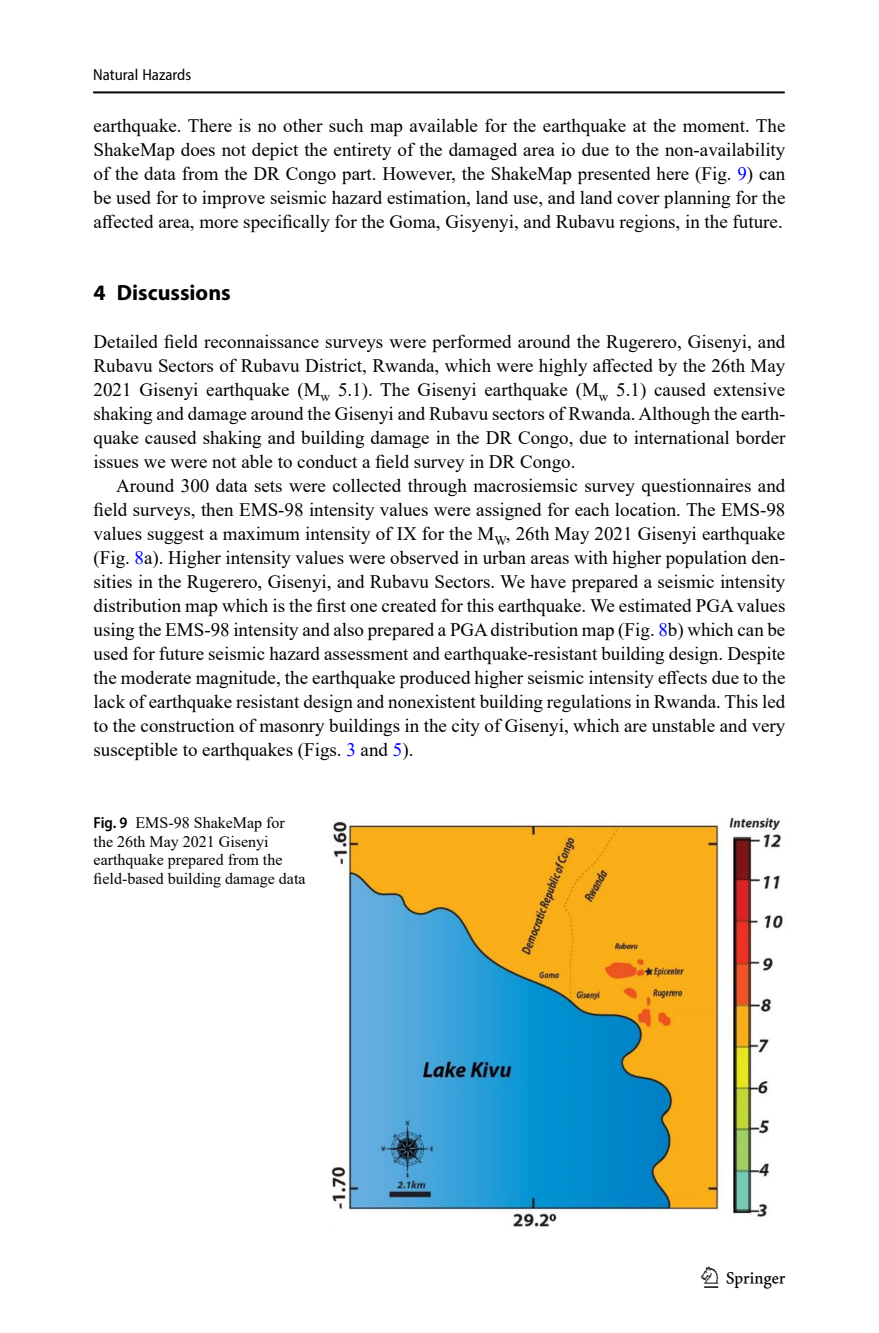
<style>
.page{position:relative;width:879px;height:1333px;background:#fff}
.page>*{position:absolute;margin:0;border:0;box-sizing:border-box;transform-origin:0 0}
.t1{font:30px "Springnew";color:#000}
.Head_1{font:700 22px "Myriad Pro";color:#000}
.Body_Text_Indent{font:19px/24px "Times New Roman";color:#000;text-align:justify}
.Body_Text{font:19px/24px "Times New Roman";color:#000;text-align:justify}
.Figure_Caption_Side{font:16px/18.4px "Times New Roman";color:#000}
.t2{font:semi-condensed 16px "Myriad Pro";color:#000}
.s1{color:#00f}
.s2{font-family:"Myriad Pro";font-weight:600;font-stretch:semi-condensed}
</style>
<div class="page">
<hr style="left:93px;top:91px;width:692px;height:2px;background:#000">
<img style="left:332px;top:817px;width:451px;height:410px">
<p class="t2" style="left:93px;top:65px;width:100px">Natural Hazards</p>
<p class="Body_Text_Indent" style="left:94px;top:113px;width:693px">earthquake. There is no other such map available for the earthquake at the moment. The ShakeMap does not depict the entirety of the damaged area io due to the non-availability of the data from the DR Congo part. However, the ShakeMap presented here (Fig. <span class="s1">9</span>) can be used for to improve seismic hazard estimation, land use, and land cover planning for the affected area, more specifically for the Goma, Gisyenyi, and Rubavu regions, in the future.</p>
<p class="Head_1" style="left:94px;top:278px;width:139px">4 Discussions</p>
<p class="Body_Text" style="left:94px;top:329px;width:693px">Detailed field reconnaissance surveys were performed around the Rugerero, Gisenyi, and Rubavu Sectors of Rubavu District, Rwanda, which were highly affected by the 26th May 2021 Gisenyi earthquake (M<sub>w</sub> 5.1). The Gisenyi earthquake (M<sub>w</sub> 5.1) caused extensive shaking and damage around the Gisenyi and Rubavu sectors of Rwanda. Although the earth&shy;quake caused shaking and building damage in the DR Congo, due to international border issues we were not able to conduct a field survey in DR Congo.</p>
<p class="Body_Text_Indent" style="left:94px;top:473px;width:693px;text-indent:23px">Around 300 data sets were collected through macrosiemsic survey questionnaires and field surveys, then EMS-98 intensity values were assigned for each location. The EMS-98 values suggest a maximum intensity of IX for the M<sub>W</sub>, 26th May 2021 Gisenyi earthquake (Fig. <span class="s1">8</span>a). Higher intensity values were observed in urban areas with higher population den&shy;sities in the Rugerero, Gisenyi, and Rubavu Sectors. We have prepared a seismic intensity distribution map which is the first one created for this earthquake. We estimated PGA values using the EMS-98 intensity and also prepared a PGA distribution map (Fig. <span class="s1">8</span>b) which can be used for future seismic hazard assessment and earthquake-resistant building design. Despite the moderate magnitude, the earthquake produced higher seismic intensity effects due to the lack of earthquake resistant design and nonexistent building regulations in Rwanda. This led to the construction of masonry buildings in the city of Gisenyi, which are unstable and very susceptible to earthquakes (Figs. <span class="s1">3</span> and <span class="s1">5</span>).</p>
<p class="Figure_Caption_Side" style="left:94px;top:813px;width:213px"><span class="s2">Fig. 9</span> EMS-98 ShakeMap for the 26th May 2021 Gisenyi earthquake prepared from the field-based building damage data</p>
<h1 class="t1" style="left:704px;top:1260px;width:83px">1 3</h1>
</div>
